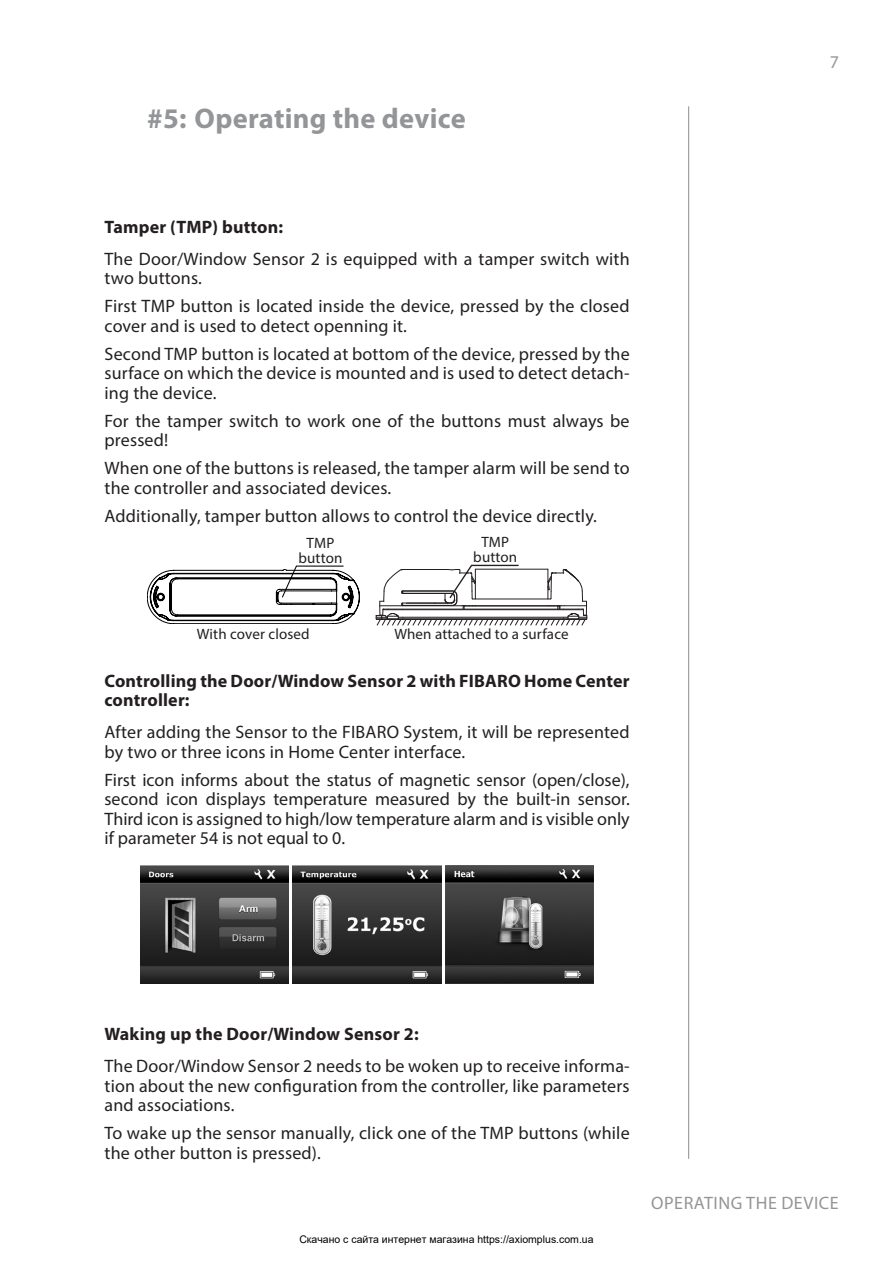
<style>
.page{position:relative;width:893px;height:1263px;background:#fff}
.page>*{position:absolute;margin:0;border:0;box-sizing:border-box;transform-origin:0 0}
.t1{font:700 28.5px "Myriad Pro";letter-spacing:.01em;color:#939598}
.t2{font:18px/19.5px "Myriad Pro";letter-spacing:.01em;color:#231f20}
.t3{font:700 18px/19.5px "Myriad Pro";letter-spacing:.01em;color:#231f20}
.t4{font:18px "Myriad Pro";color:#939598}
.t5{font:15px/15px "Myriad Pro";letter-spacing:.01em;color:#231f20;text-align:center}
.t6{font:10.5px "Arial";color:#000}
</style>
<div class="page">
<hr style="left:688px;top:106px;width:1px;height:1053px;background:#939598">
<img style="left:140px;top:865px;width:148px;height:118px">
<img style="left:293px;top:865px;width:148px;height:118px">
<img style="left:445px;top:865px;width:149px;height:118px">
<svg style="left:147px;top:566px;width:213px;height:58px"></svg>
<svg style="left:376px;top:565px;width:211px;height:60px"></svg>
<p class="t1" style="left:147px;top:99px;width:320px">#5: Operating the device</p>
<p class="t3" style="left:105px;top:216px;width:180px">Tamper (TMP) button:</p>
<p class="t2" style="left:105px;top:249px;width:527px">The Door/Window Sensor 2 is equipped with a tamper switch with two buttons.</p>
<p class="t2" style="left:105px;top:296px;width:527px">First TMP button is located inside the device, pressed by the closed cover and is used to detect openning it.</p>
<p class="t2" style="left:105px;top:344px;width:527px;text-align:justify">Second TMP button is located at bottom of the device, pressed by the surface on which the device is mounted and is used to detect detach&shy;ing the device.</p>
<p class="t2" style="left:105px;top:411px;width:527px">For the tamper switch to work one of the buttons must always be pressed!</p>
<p class="t2" style="left:105px;top:458px;width:527px">When one of the buttons is released, the tamper alarm will be send to the controller and associated devices.</p>
<p class="t2" style="left:105px;top:506px;width:494px">Additionally, tamper button allows to control the device directly.</p>
<p class="t5" style="left:298px;top:535px;width:45px">TMP button</p>
<p class="t5" style="left:197px;top:626px;width:114px">With cover closed</p>
<p class="t5" style="left:473px;top:534px;width:45px">TMP button</p>
<p class="t5" style="left:394px;top:626px;width:176px">When attached to a surface</p>
<p class="t3" style="left:105px;top:670px;width:527px">Controlling the Door/Window Sensor 2 with FIBARO Home Center controller:</p>
<p class="t2" style="left:105px;top:722px;width:527px">After adding the Sensor to the FIBARO System, it will be represented by two or three icons in Home Center interface.</p>
<p class="t2" style="left:105px;top:770px;width:527px;text-align:justify">First icon informs about the status of magnetic sensor (open/close), second icon displays temperature measured by the built-in sensor.<br>Third icon is assigned to high/low temperature alarm and is visible only if parameter 54 is not equal to 0.</p>
<p class="t4" style="left:830px;top:50px;width:11px">7</p>
<p class="t3" style="left:105px;top:1023px;width:316px">Waking up the Door/Window Sensor 2:</p>
<p class="t2" style="left:105px;top:1056px;width:527px;text-align:justify">The Door/Window Sensor 2 needs to be woken up to receive informa&shy;tion about the new configuration from the controller, like parameters and associations.</p>
<p class="t2" style="left:105px;top:1123px;width:527px">To wake up the sensor manually, click one of the TMP buttons (while the other button is pressed).</p>
<p class="t6" style="left:299px;top:1231px;width:296px">Скачано с сайта интернет магазина https://axiomplus.com.ua</p>
<p class="t4" style="left:651px;top:1192px;width:23px">Operati</p>
<p class="t4" style="left:718px;top:1192px;width:39px">ng the</p>
<p class="t4" style="left:781px;top:1192px;width:5px">device</p>
</div>
